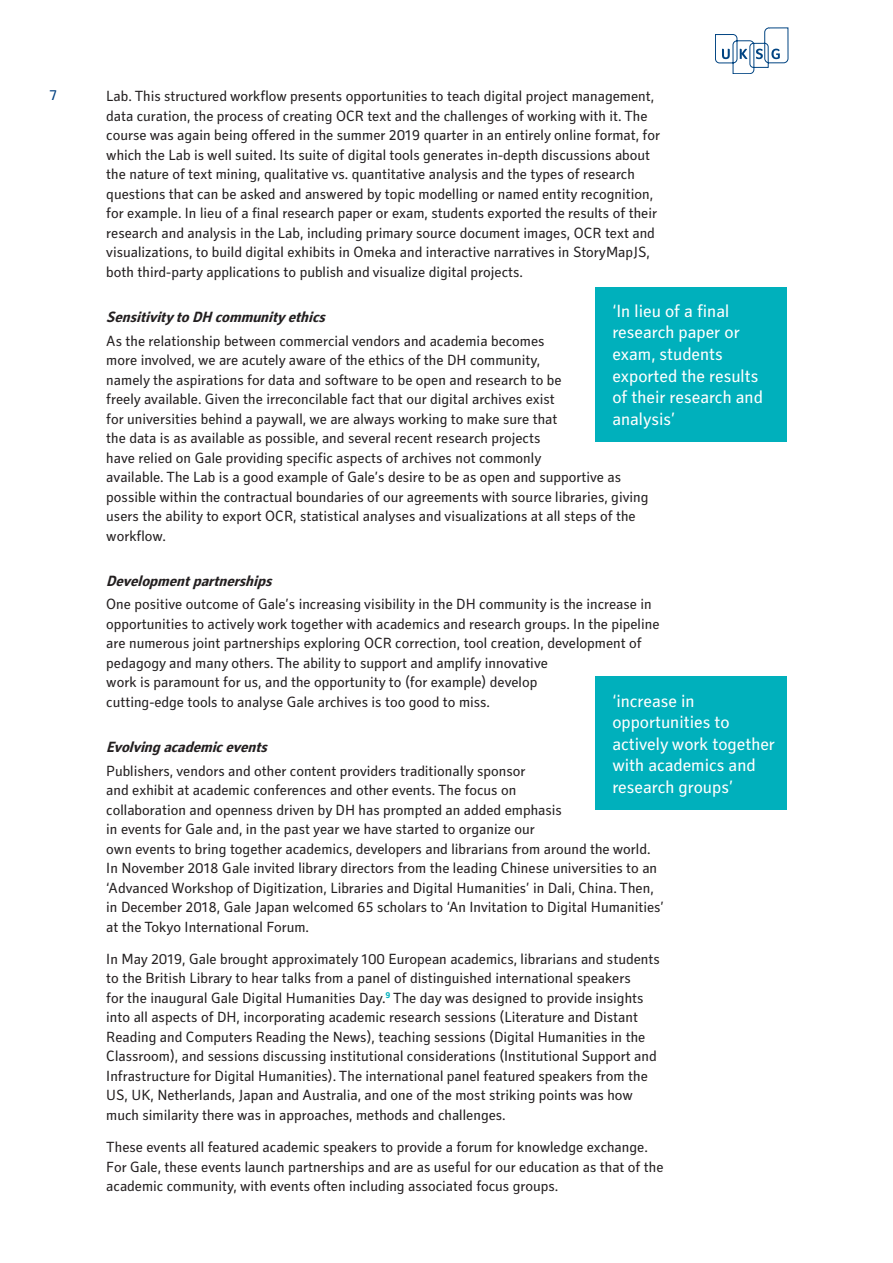
<style>
.page{position:relative;width:893px;height:1263px;background:#fff}
.page>*{position:absolute;margin:0;border:0;box-sizing:border-box;transform-origin:0 0}
.Stand_out_quote{font:18px/21.6px "Secca Std";color:#fff}
.Body{font:15px/19.5px "Secca Std";color:#231f20}
.C-Style_Heading{font:italic 700 15px "Secca Std";color:#231f20}
.t1{font:15px "Secca Std";color:#014081}
</style>
<div class="page">
<svg style="left:715px;top:28px;width:73px;height:46px"></svg>
<div style="left:595px;top:287px;width:192px;height:155px;background:#00b0bc"></div>
<div style="left:595px;top:677px;width:192px;height:133px;background:#00b0bc"></div>
<p class="t1" style="left:50px;top:87px;width:9px">7</p>
<p class="Body" style="left:106px;top:87px;width:555px">Lab. This structured workflow presents opportunities to teach digital project management, data curation, the process of creating OCR text and the challenges of working with it. The course was again being offered in the summer 2019 quarter in an entirely online format, for which the Lab is well suited. Its suite of digital tools generates in-depth discussions about the nature of text mining, qualitative vs. quantitative analysis and the types of research questions that can be asked and answered by topic modelling or named entity recognition, for example. In lieu of a final research paper or exam, students exported the results of their research and analysis in the Lab, including primary source document images, OCR text and visualizations, to build digital exhibits in Omeka and interactive narratives in StoryMapJS, both third-party applications to publish and visualize digital projects.</p>
<p class="C-Style_Heading" style="left:106px;top:308px;width:225px">SensitivitytoDH communityethics</p>
<p class="Body" style="left:106px;top:331px;width:544px">As the relationship between commercial vendors and academia becomes<br>more involved, we are acutely aware of the ethics of the DH community,<br>namely the aspirations for data and software to be open and research to be<br>freely available. Given the irreconcilable fact that our digital archives exist<br>for universities behind a paywall, we are always working to make sure that<br>the data is as available as possible, and several recent research projects<br>have relied on Gale providing specific aspects of archives not commonly<br>available. The Lab is a good example of Gale’s desire to be as open and supportive as possible within the contractual boundaries of our agreements with source libraries, giving users the ability to export OCR, statistical analyses and visualizations at all steps of the workflow.</p>
<p class="C-Style_Heading" style="left:106px;top:572px;width:171px">Developmentpartnerships</p>
<p class="Body" style="left:106px;top:595px;width:555px">One positive outcome of Gale’s increasing visibility in the DH community is the increase in opportunities to actively work together with academics and research groups. In the pipeline are numerous joint partnerships exploring OCR correction, tool creation, development of pedagogy and many others. The ability to support and amplify innovative<br>work is paramount for us, and the opportunity to (for example) develop<br>cutting-edge tools to analyse Gale archives is too good to miss.</p>
<p class="C-Style_Heading" style="left:106px;top:738px;width:167px">Evolvingacademicevents</p>
<p class="Body" style="left:106px;top:761px;width:559px">Publishers, vendors and other content providers traditionally sponsor<br>and exhibit at academic conferences and other events. The focus on<br>collaboration and openness driven by DH has prompted an added emphasis<br>in events for Gale and, in the past year we have started to organize our<br>own events to bring together academics, developers and librarians from around the world.<br>In November 2018 Gale invited library directors from the leading Chinese universities to an ‘Advanced Workshop of Digitization, Libraries and Digital Humanities’ in Dali, China. Then, in December 2018, Gale Japan welcomed 65 scholars to ‘An Invitation to Digital Humanities’ at the Tokyo International Forum.</p>
<p class="Body" style="left:106px;top:950px;width:555px">In May 2019, Gale brought approximately 100 European academics, librarians and students to the British Library to hear talks from a panel of distinguished international speakers<br>for the inaugural Gale Digital Humanities Day.<sup>9</sup> The day was designed to provide insights into all aspects of DH, incorporating academic research sessions (Literature and Distant Reading and Computers Reading the News), teaching sessions (Digital Humanities in the Classroom), and sessions discussing institutional considerations (Institutional Support and Infrastructure for Digital Humanities). The international panel featured speakers from the US, UK, Netherlands, Japan and Australia, and one of the most striking points was how much similarity there was in approaches, methods and challenges.</p>
<p class="Body" style="left:106px;top:1138px;width:559px">These events all featured academic speakers to provide a forum for knowledge exchange.<br>For Gale, these events launch partnerships and are as useful for our education as that of the academic community, with events often including associated focus groups.</p>
<p class="Stand_out_quote" style="left:612px;top:301px;width:152px">‘In lieu of a final research paper or exam, students exported the results of their research and analysis’</p>
<p class="Stand_out_quote" style="left:612px;top:690px;width:164px">‘increase in opportunities to actively work together with academics and research groups’</p>
</div>
